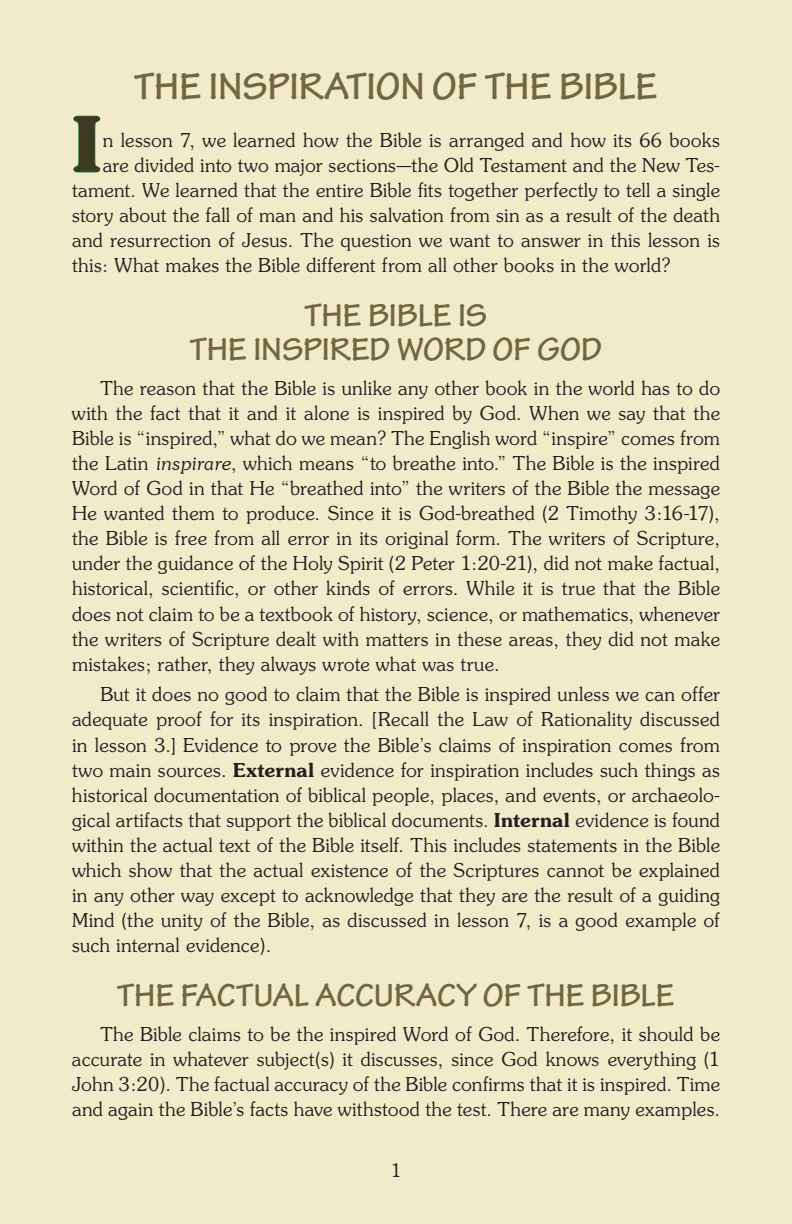
<style>
.page{position:relative;width:792px;height:1224px;background:#f2ebca}
.page>*{position:absolute;margin:0;border:0;box-sizing:border-box;transform-origin:0 0}
.Body_Text_Big_Drop{font:83.6px "Souvenir Demi DTC";color:#3e3921;scale:1.17 1}
.Text_Title{font:700 40px "Tekton Pro";color:#71683d}
.Head_level_1{font:700 34px/34px "Tekton Pro";color:#71683d;text-align:center}
.Body_Text{font:21px/25px "Souvenir Light DTC";letter-spacing:.015em;color:#231f20;text-align:justify}
.Body_Text_Big_Drop-2{font:21px "Souvenir Light DTC";letter-spacing:.015em;color:#231f20}
.t1{font:20px "Souvenir Light DTC";color:#231f20}
.s1{font-family:"Souvenir Light Italic DTC"}
.s2{font-family:"Souvenir Demi DTC"}
</style>
<div class="page">
<svg style="left:73px;top:115px;width:28px;height:58px"></svg>
<p class="Text_Title" style="left:134px;top:63px;width:525px">THE INSPIRATION OF THE BIBLE</p>
<p class="Body_Text_Big_Drop" style="left:72px;top:97px;width:27px">I</p>
<p class="Body_Text_Big_Drop-2" style="left:103px;top:129px;width:619px">n lesson 7, we learned how the Bible is arranged and how its 66 books</p>
<p class="Body_Text_Big_Drop-2" style="left:103px;top:154px;width:619px">are divided into two major sections—the Old Testament and the New Tes-</p>
<p class="Body_Text_Big_Drop-2" style="left:72px;top:179px;width:649px">tament. We learned that the entire Bible fits together perfectly to tell a single</p>
<p class="Body_Text_Big_Drop-2" style="left:72px;top:204px;width:649px">story about the fall of man and his salvation from sin as a result of the death</p>
<p class="Body_Text_Big_Drop-2" style="left:72px;top:229px;width:650px">and resurrection of Jesus. The question we want to answer in this lesson is</p>
<p class="Body_Text_Big_Drop-2" style="left:72px;top:254px;width:600px">this: What makes the Bible different from all other books in the world?</p>
<p class="Head_level_1" style="left:190px;top:299px;width:414px">THE BIBLE IS<br>THE INSPIRED WORD OF GOD</p>
<p class="Body_Text" style="left:72px;top:376px;width:650px;text-indent:28px">The reason that the Bible is unlike any other book in the world has to do with the fact that it and it alone is inspired by God. When we say that the Bible is “inspired,” what do we mean? The English word “inspire” comes from the Latin <span class="s1">inspirare</span>, which means “to breathe into.” The Bible is the inspired Word of God in that He “breathed into” the writers of the Bible the message He wanted them to produce. Since it is God-breathed (2 Timothy 3:16-17), the Bible is free from all error in its original form. The writers of Scripture, under the guidance of the Holy Spirit (2 Peter 1:20-21), did not make factual, historical, scientific, or other kinds of errors. While it is true that the Bible does not claim to be a textbook of history, science, or mathematics, whenever the writers of Scripture dealt with matters in these areas, they did not make mistakes; rather, they always wrote what was true.</p>
<p class="Body_Text" style="left:72px;top:683px;width:650px;text-indent:28px">But it does no good to claim that the Bible is inspired unless we can offer adequate proof for its inspiration. [Recall the Law of Rationality discussed in lesson 3.] Evidence to prove the Bible’s claims of inspiration comes from two main sources. <span class="s2">External</span> evidence for inspiration includes such things as historical documentation of biblical people, places, and events, or archaeolo&shy;gical artifacts that support the biblical documents. <span class="s2">Internal</span> evidence is found within the actual text of the Bible itself. This includes statements in the Bible which show that the actual existence of the Scriptures cannot be explained in any other way except to acknowledge that they are the result of a guiding Mind (the unity of the Bible, as discussed in lesson 7, is a good example of such internal evidence).</p>
<p class="Head_level_1" style="left:117px;top:979px;width:559px">THE FACTUAL ACCURACY OF THE BIBLE</p>
<p class="Body_Text" style="left:72px;top:1022px;width:650px;text-indent:28px">The Bible claims to be the inspired Word of God. Therefore, it should be accurate in whatever subject(s) it discusses, since God knows everything (1<br>John 3:20). The factual accuracy of the Bible confirms that it is inspired. Time and again the Bible’s facts have withstood the test. There are many examples.</p>
<p class="t1" style="left:391px;top:1160px;width:12px">1</p>
</div>
